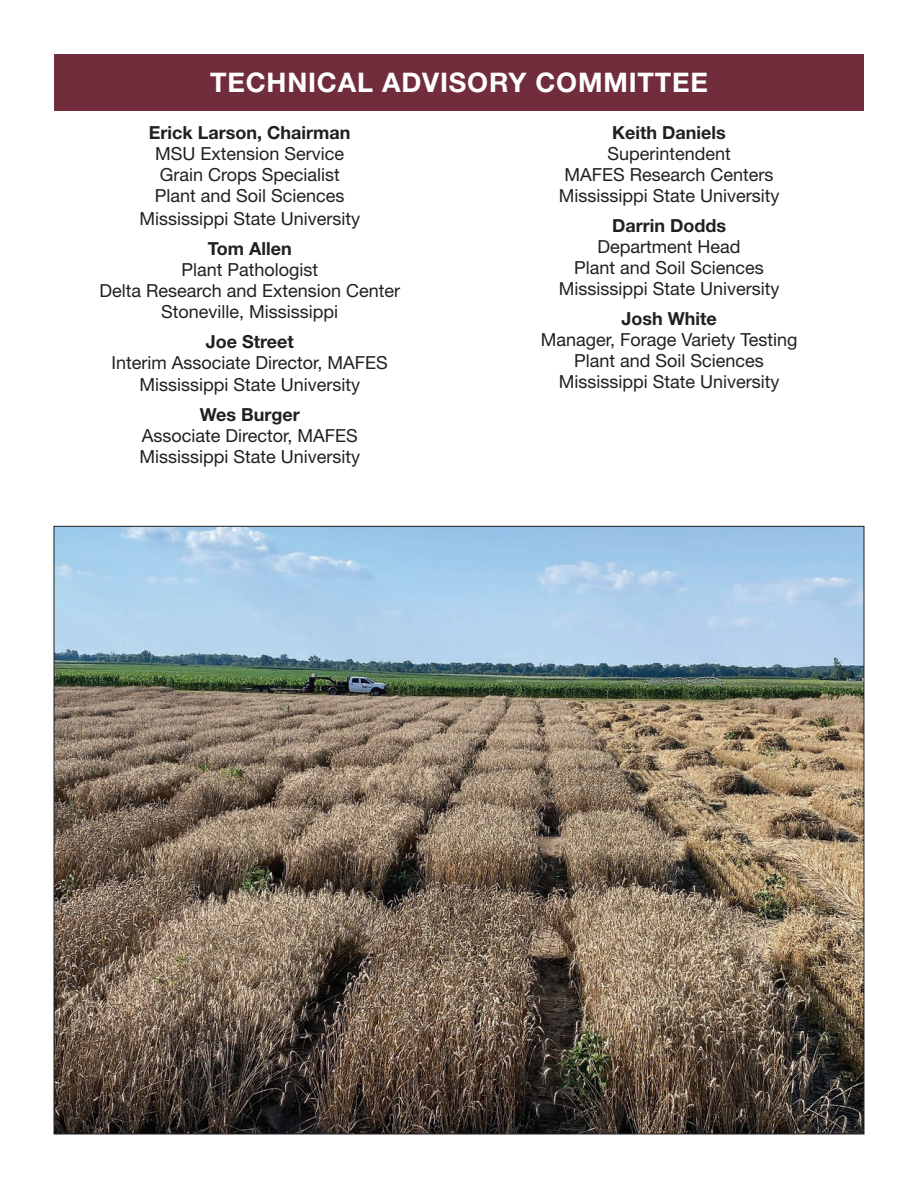
<style>
.page{position:relative;width:918px;height:1188px;background:#fff}
.page>*{position:absolute;margin:0;border:0;box-sizing:border-box;transform-origin:0 0}
.t1{font:700 27px "Helvetica Neue LT Std";letter-spacing:.03em;color:#fff}
.t2{font:18px "Helvetica Neue LT Std";color:#231f20}
.t3{font:700 18px "Helvetica Neue LT Std";color:#231f20}
</style>
<div class="page">
<div style="left:54px;top:54px;width:810px;height:56px;background:#722d3d"></div>
<img style="left:56px;top:528px;width:806px;height:604px">
<p class="t1" style="left:210px;top:65px;width:499px">TECHNICAL ADVISORY COMMITTEE</p>
<p class="t3" style="left:149px;top:122px;width:203px">Erick Larson, Chairman</p>
<p class="t2" style="left:155px;top:143px;width:190px">MSU Extension Service</p>
<p class="t2" style="left:160px;top:164px;width:181px">Grain Crops Specialist</p>
<p class="t2" style="left:155px;top:185px;width:191px">Plant and Soil Sciences</p>
<p class="t2" style="left:139px;top:208px;width:222px">Mississippi State University</p>
<p class="t3" style="left:208px;top:237px;width:85px">Tom Allen</p>
<p class="t2" style="left:181px;top:259px;width:138px">Plant Pathologist</p>
<p class="t2" style="left:99px;top:280px;width:302px">Delta Research and Extension Center</p>
<p class="t2" style="left:161px;top:301px;width:179px">Stoneville, Mississippi</p>
<p class="t3" style="left:206px;top:330px;width:90px">Joe Street</p>
<p class="t2" style="left:112px;top:352px;width:278px">Interim Associate Director, MAFES</p>
<p class="t2" style="left:139px;top:374px;width:222px">Mississippi State University</p>
<p class="t3" style="left:200px;top:404px;width:102px">Wes Burger</p>
<p class="t2" style="left:142px;top:425px;width:218px">Associate Director, MAFES</p>
<p class="t2" style="left:139px;top:446px;width:222px">Mississippi State University</p>
<p class="t3" style="left:612px;top:122px;width:115px">Keith Daniels</p>
<p class="t2" style="left:607px;top:143px;width:125px">Superintendent</p>
<p class="t2" style="left:565px;top:164px;width:211px">MAFES Research Centers</p>
<p class="t2" style="left:559px;top:185px;width:222px">Mississippi State University</p>
<p class="t3" style="left:612px;top:215px;width:115px">Darrin Dodds</p>
<p class="t2" style="left:598px;top:236px;width:145px">Department Head</p>
<p class="t2" style="left:574px;top:257px;width:191px">Plant and Soil Sciences</p>
<p class="t2" style="left:559px;top:278px;width:222px">Mississippi State University</p>
<p class="t3" style="left:621px;top:308px;width:97px">Josh White</p>
<p class="t2" style="left:541px;top:329px;width:258px">Manager, Forage Variety Testing</p>
<p class="t2" style="left:574px;top:350px;width:191px">Plant and Soil Sciences</p>
<p class="t2" style="left:559px;top:371px;width:222px">Mississippi State University</p>
</div>
